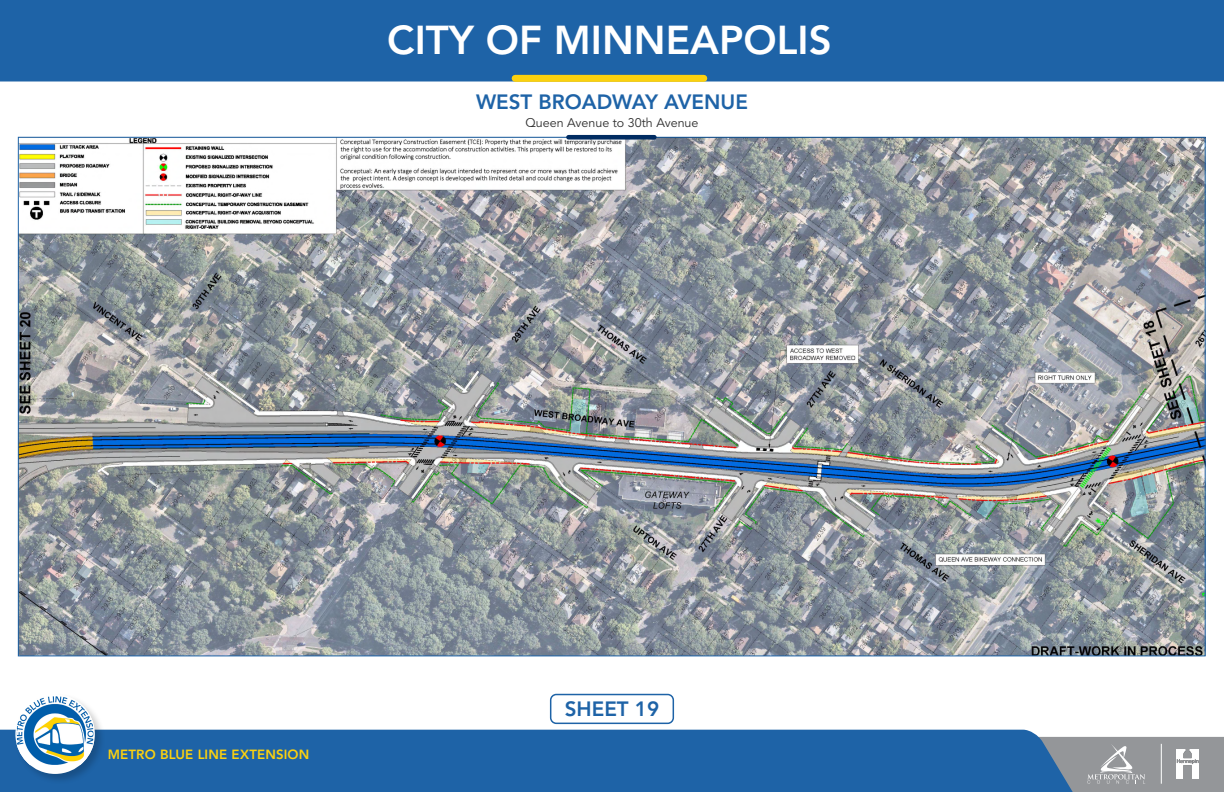
<style>
.page{position:relative;width:1224px;height:792px;background:#fff}
.page>*{position:absolute;margin:0;border:0;box-sizing:border-box;transform-origin:0 0}
.t1{font:800 40px "Avenir LT Std";color:#fff}
.t2{font:800 20.55px "Avenir LT Std";color:#1e63a7}
.t3{font:800 13.25px "Avenir LT Std";letter-spacing:.01em;color:#fbd10f}
.t4{font:12.5px "Avenir LT Std";color:#2e2e2e}
</style>
<div class="page">
<div style="left:0;top:0;width:1224px;height:82px;background:#1e63a7"></div>
<div style="left:515px;top:75px;width:189px;height:7px;background:#fbd10f"></div>
<div style="left:0;top:730px;width:1084px;height:62px;background:#1e63a7"></div>
<div style="left:14px;top:693px;width:92px;height:93px;background:#000;opacity:.2"></div>
<div style="left:15px;top:694px;width:80px;height:80px;background:#fff;border-radius:50%"></div>
<img style="left:17px;top:696px;width:76px;height:69px">
<svg style="left:787px;top:737px;width:437px;height:55px;background:#4e7aa4"></svg>
<div style="left:550px;top:694px;width:124px;height:30px;border:2px solid #1e63a7;border-radius:6px"></div>
<img style="left:20px;top:139px;width:1184px;height:515px">
<div style="left:568px;top:135px;width:86px;height:5px;background:#002c62"></div>
<h1 class="t1" style="left:387px;top:16px;width:446px">CITY OF MINNEAPOLIS</h1>
<p class="t2" style="left:476px;top:90px;width:273px">WEST BROADWAY AVENUE</p>
<p class="t4" style="left:525px;top:115px;width:175px">Queen Avenue to 30th Avenue</p>
<p class="t3" style="left:108px;top:747px;width:203px">METRO BLUE LINE EXTENSION</p>
<p class="t2" style="left:565px;top:697px;width:96px">SHEET 19</p>
</div>
